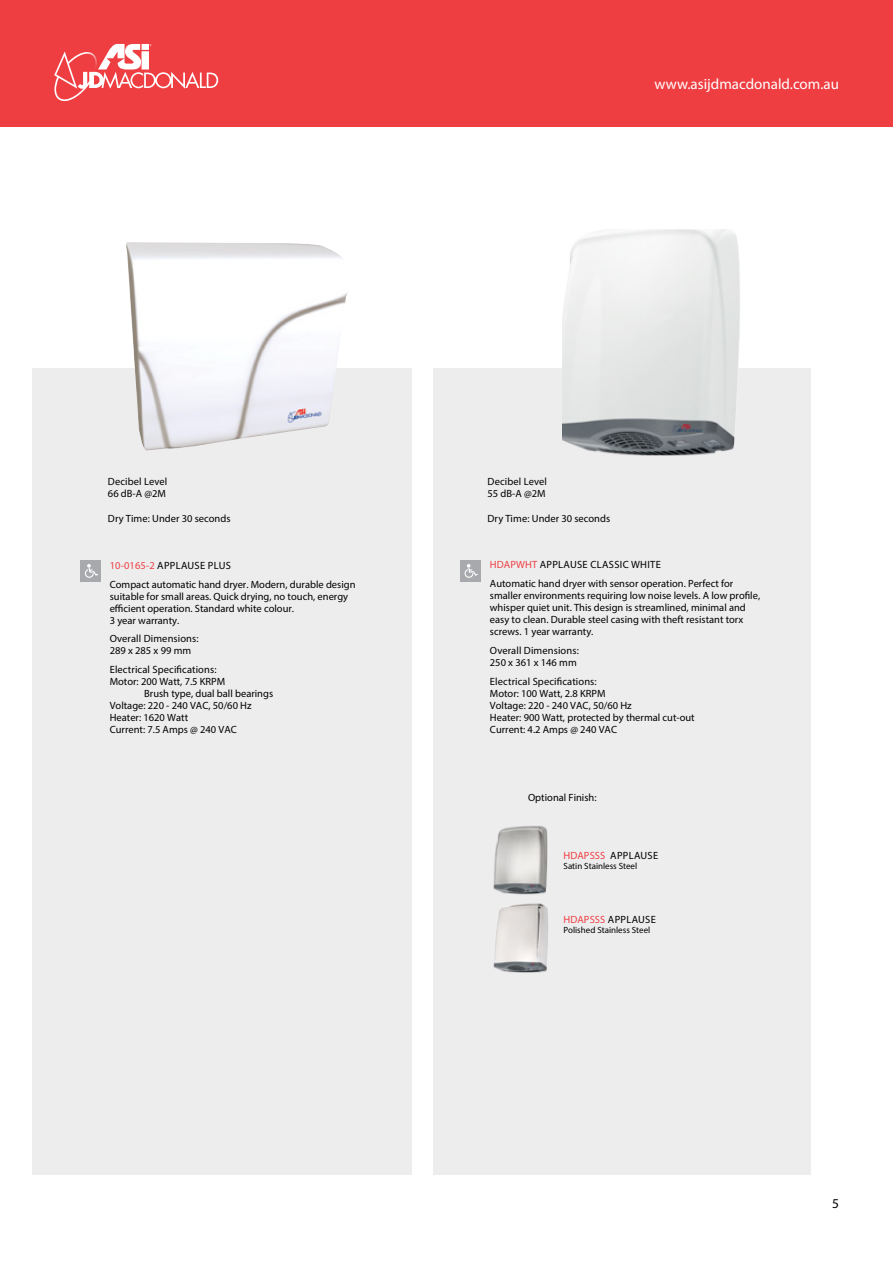
<style>
.page{position:relative;width:893px;height:1263px;background:#fff}
.page>*{position:absolute;margin:0;border:0;box-sizing:border-box;transform-origin:0 0}
.t1{font:15px "Myriad Pro";color:#fff}
.t2{font:13.5px "Myriad Pro";color:#000}
.t3{font:10.5px/12px "Myriad Pro";color:#000}
.t4{font:10.5px "Myriad Pro";letter-spacing:.01em;color:#ef3e42}
.t5{font:9px "Myriad Pro";color:#000}
.s1{color:#000}
.s2{color:#ef3e42}
</style>
<div class="page">
<div style="left:0;top:0;width:893px;height:127px;background:#ef3e42"></div>
<svg style="left:54px;top:44px;width:164px;height:57px"></svg>
<div style="left:0;top:368px;width:810px;height:807px;background:#ededee"></div>
<img style="left:563px;top:230px;width:177px;height:226px">
<img style="left:126px;top:242px;width:222px;height:209px">
<div style="left:80px;top:561px;width:21px;height:21px;background:#a7a9ac"></div>
<svg style="left:85px;top:564px;width:13px;height:14px"></svg>
<div style="left:460px;top:561px;width:21px;height:21px;background:#a7a9ac"></div>
<svg style="left:464px;top:564px;width:14px;height:14px"></svg>
<div style="left:0;top:298px;width:32px;height:928px;background:#fff"></div>
<div style="left:413px;top:298px;width:20px;height:928px;background:#fff"></div>
<img style="left:493px;top:903px;width:55px;height:70px">
<img style="left:493px;top:825px;width:55px;height:70px">
<h1 class="t1" style="left:655px;top:75px;width:186px">www.asijdmacdonald.com.au</h1>
<p class="t3" style="left:108px;top:475px;width:61px">Decibel Level<br>66 dB-A @2M</p>
<p class="t3" style="left:108px;top:512px;width:124px">Dry Time: Under 30 seconds</p>
<p class="t3" style="left:110px;top:556px;width:247px;line-height:18.8px;text-indent:98px">Plus<br>Compact automatic hand dryer. Modern, durable design</p>
<p class="t3" style="left:110px;top:590px;width:240px">suitable for small areas. Quick drying, no touch, energy efficient operation. Standard white colour.<br>3 year warranty.</p>
<p class="t3" style="left:110px;top:633px;width:90px">Overall Dimensions:<br>289 x 285 x 99 mm</p>
<p class="t3" style="left:110px;top:663px;width:108px">Electrical Specifications:</p>
<p class="t3" style="left:110px;top:675px;width:117px">Motor: 200 Watt, 7.5 KRPM</p>
<p class="t3" style="left:144px;top:687px;width:130px">Brush type, dual ball bearings</p>
<p class="t3" style="left:110px;top:699px;width:143px">Voltage: 220 - 240 VAC, 50/60 Hz</p>
<p class="t3" style="left:110px;top:711px;width:80px">Heater: 1620 Watt</p>
<p class="t3" style="left:110px;top:723px;width:129px">Current: 7.5 Amps @ 240 VAC</p>
<p class="t4" style="left:110px;top:559px;width:62px">10-0165-2 <span class="s1">Applause</span></p>
<p class="t3" style="left:488px;top:475px;width:61px">Decibel Level<br>55 dB-A @2M</p>
<p class="t3" style="left:488px;top:512px;width:124px">Dry Time: Under 30 seconds</p>
<p class="t3" style="left:490px;top:559px;width:64px"><span class="s2">HDAPWHT</span> Applause</p>
<p class="t3" style="left:590px;top:559px;width:13px">Classic</p>
<p class="t3" style="left:490px;top:555px;width:245px;line-height:18.8px;text-indent:141px">White<br>Automatic hand dryer with sensor operation. Perfect for</p>
<p class="t3" style="left:490px;top:589px;width:272px">smaller environments requiring low noise levels. A low profile, whisper quiet unit. This design is streamlined, minimal and easy to clean. Durable steel casing with theft resistant torx screws. 1 year warranty.</p>
<p class="t3" style="left:490px;top:644px;width:90px">Overall Dimensions:<br>250 x 361 x 146 mm</p>
<p class="t3" style="left:490px;top:675px;width:206px">Electrical Specifications:<br>Motor: 100 Watt, 2.8 KRPM<br>Voltage: 220 - 240 VAC, 50/60 Hz<br>Heater: 900 Watt, protected by thermal cut-out<br>Current: 4.2 Amps @ 240 VAC</p>
<p class="t3" style="left:528px;top:791px;width:70px">Optional Finish:</p>
<p class="t3" style="left:563px;top:849px;width:61px"><span class="s2">HDAPSSS</span> Applause</p>
<p class="t5" style="left:563px;top:860px;width:75px">Satin Stainless Steel</p>
<p class="t3" style="left:563px;top:913px;width:58px"><span class="s2">HDAPSSS</span> Applause</p>
<p class="t5" style="left:563px;top:924px;width:88px">Polished Stainless Steel</p>
<p class="t2" style="left:832px;top:1195px;width:8px">5</p>
</div>
